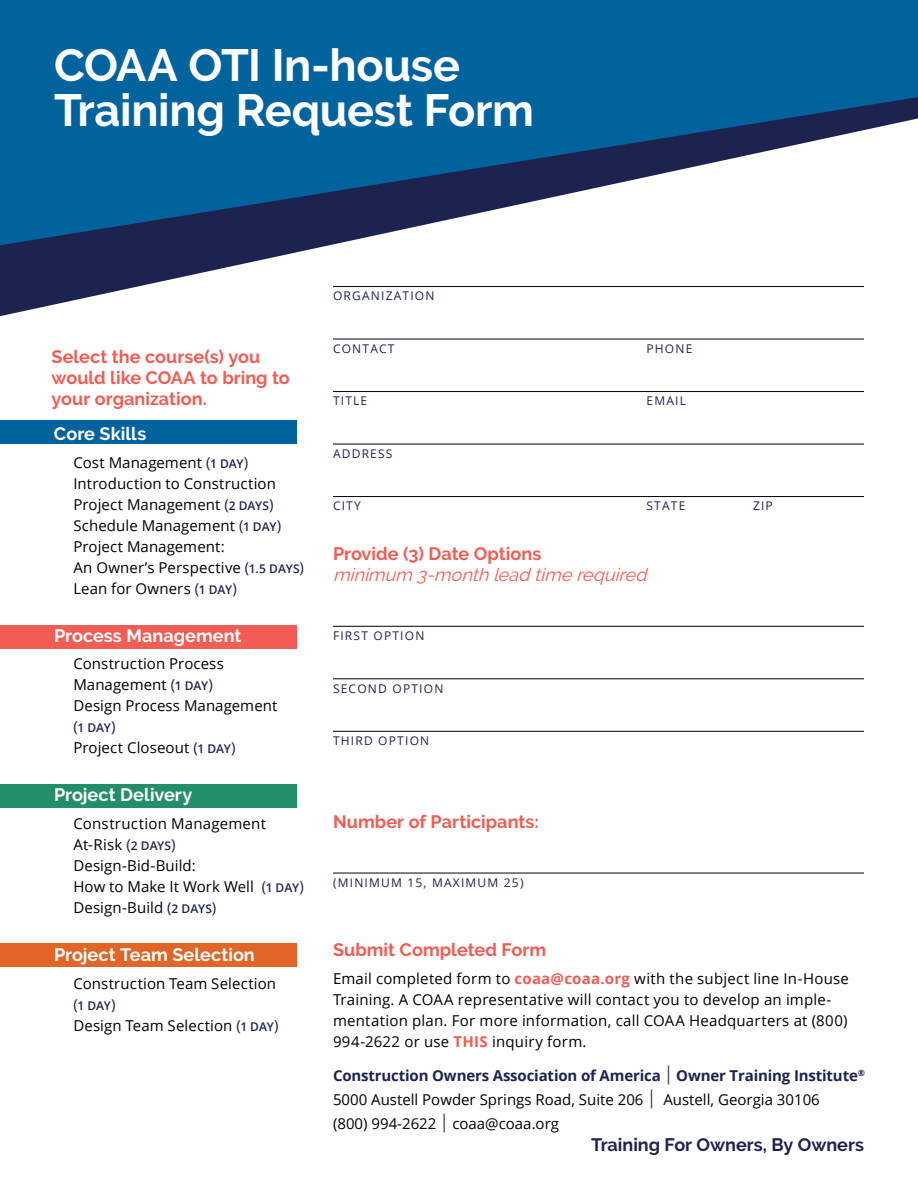
<style>
.page{position:relative;width:918px;height:1188px;background:#fff}
.page>*{position:absolute;margin:0;border:0;box-sizing:border-box;transform-origin:0 0}
.t1{font:700 45px/45px "Raleway";letter-spacing:-.01em;color:#fff}
.t2{font:700 18px/21px "Raleway";letter-spacing:.005em;color:#f15d55}
.t3{font:700 18px "Raleway";letter-spacing:.005em;color:#fff}
.t4{font:italic 18px "Raleway";color:#f15d55}
.t5{font:700 18px "Raleway";color:#1d234f}
.t6{font:15px/21px "Open Sans";letter-spacing:.01em;color:#000}
.t7{font:12px "Open Sans";letter-spacing:.1em;color:#1d234f}
.t8{font:600 12px "Open Sans";letter-spacing:-.015em;color:#1d234f}
.s1{color:#1d234f}
.s2{font-weight:600;font-size:12px;color:#1d234f}
.s3{font-weight:400;font-size:15px}
.s4{font-weight:700;color:#f15d55}
.s5{font-weight:700;color:#1d234f}
.s6{font-size:18.75px;color:#1d234f}
</style>
<div class="page">
<hr style="left:333px;top:339px;width:531px;height:1px;background:#000">
<hr style="left:333px;top:391px;width:531px;height:1px;background:#000">
<hr style="left:333px;top:444px;width:531px;height:1px;background:#000">
<hr style="left:333px;top:496px;width:531px;height:1px;background:#000">
<svg style="left:0;top:245px;width:864px;height:71px"></svg>
<svg style="left:0;top:0;width:918px;height:245px;fill:#00639d"></svg>
<hr style="left:333px;top:626px;width:531px;height:1px;background:#000">
<hr style="left:333px;top:678px;width:531px;height:1px;background:#000">
<hr style="left:333px;top:731px;width:531px;height:1px;background:#000">
<hr style="left:333px;top:873px;width:531px;height:1px;background:#000">
<div style="left:0;top:421px;width:296px;height:23px;background:#00639d"></div>
<div style="left:0;top:625px;width:296px;height:23px;background:#f15d55"></div>
<div style="left:0;top:784px;width:296px;height:23px;background:#238f67"></div>
<div style="left:0;top:944px;width:296px;height:23px;background:#e06527"></div>
<h1 class="t1" style="left:54px;top:43px;width:481px">COAA OTI In-house<br>Training Request Form</h1>
<p class="t2" style="left:52px;top:346px;width:240px">Select the course(s) you would like COAA to bring to your organization.</p>
<p class="t3" style="left:54px;top:423px;width:94px">Core Skills</p>
<p class="t6" style="left:73px;top:451px;width:232px">Cost Management <span class="s1">(</span><span class="s2">1 DAY</span><span class="s1">)<br></span>Introduction to Construction<br>Project Management <span class="s1">(</span><span class="s2">2 DAYS</span><span class="s1">)<br></span>Schedule Management <span class="s1">(</span><span class="s2">1 DAY</span><span class="s1">)<br></span>Project Management:<br>An Owner’s Perspective <span class="s1">(</span><span class="s2">1.5 DAYS</span><span class="s1">)<br></span>Lean for Owners <span class="s1">(</span><span class="s2">1 DAY</span><span class="s1">)</span></p>
<p class="t3" style="left:54px;top:625px;width:189px">Process Management</p>
<p class="t6" style="left:73px;top:653px;width:206px">Construction Process<br>Management <span class="s1">(</span><span class="s2">1 DAY</span><span class="s1">)<br></span>Design Process Management</p>
<p class="t8" style="left:73px;top:720px;width:44px"><span class="s3">(</span>1 DAY<span class="s3">)</span></p>
<p class="t6" style="left:73px;top:737px;width:164px">Project Closeout <span class="s1">(</span><span class="s2">1 DAY</span><span class="s1">)</span></p>
<p class="t3" style="left:54px;top:785px;width:140px">Project Delivery</p>
<p class="t6" style="left:73px;top:813px;width:232px">Construction Management<br>At-Risk <span class="s1">(</span><span class="s2">2 DAYS</span><span class="s1">)<br></span>Design-Bid-Build:<br>How to Make It Work Well <span class="s1">(</span><span class="s2">1 DAY</span><span class="s1">)<br></span>Design-Build <span class="s1">(</span><span class="s2">2 DAYS</span><span class="s1">)</span></p>
<p class="t3" style="left:54px;top:945px;width:202px">Project Team Selection</p>
<p class="t6" style="left:73px;top:973px;width:204px">Construction Team Selection</p>
<p class="t8" style="left:73px;top:997px;width:44px"><span class="s3">(</span>1 DAY<span class="s3">)</span></p>
<p class="t6" style="left:73px;top:1015px;width:207px">Design Team Selection <span class="s1">(</span><span class="s2">1 DAY</span><span class="s1">)</span></p>
<p class="t7" style="left:333px;top:288px;width:103px">ORGANIZATION</p>
<p class="t7" style="left:333px;top:340px;width:63px">CONTACT</p>
<p class="t7" style="left:646px;top:340px;width:47px">PHONE</p>
<p class="t7" style="left:333px;top:393px;width:36px">TITLE</p>
<p class="t7" style="left:646px;top:393px;width:41px">EMAIL</p>
<p class="t7" style="left:333px;top:445px;width:61px">ADDRESS</p>
<p class="t7" style="left:333px;top:498px;width:29px">CITY</p>
<p class="t7" style="left:646px;top:498px;width:40px">STATE</p>
<p class="t7" style="left:753px;top:498px;width:21px">ZIP</p>
<p class="t2" style="left:333px;top:543px;width:210px">Provide (3) Date Options</p>
<p class="t4" style="left:333px;top:564px;width:320px">minimum 3-month lead time required</p>
<p class="t7" style="left:333px;top:628px;width:93px">FIRST OPTION</p>
<p class="t7" style="left:333px;top:680px;width:112px">SECOND OPTION</p>
<p class="t7" style="left:333px;top:733px;width:98px">THIRD OPTION</p>
<p class="t2" style="left:333px;top:811px;width:207px">Number of Participants:</p>
<p class="t7" style="left:333px;top:874px;width:192px">(MINIMUM 15, MAXIMUM 25)</p>
<p class="t2" style="left:333px;top:939px;width:215px">Submit Completed Form</p>
<p class="t6" style="left:333px;top:967px;width:518px">Email completed form to <span class="s4">coaa@coaa.org</span> with the subject line In-House Training. A COAA representative will contact you to develop an imple&shy;mentation plan. For more information, call COAA Headquarters at (800)<br>994-2622 or use <span class="s4">THIS</span> inquiry form.</p>
<p class="t6" style="left:333px;top:1063px;width:534px;line-height:24px"><span class="s5">Construction Owners Association of America</span> <span class="s6">|</span> <span class="s5">Owner Training Institute</span><sup>®<br></sup>5000 Austell Powder Springs Road, Suite 206 <span class="s6">|</span> Austell, Georgia 30106<br>(800) 994-2622 <span class="s6">|</span> coaa@coaa.org</p>
<p class="t5" style="left:591px;top:1134px;width:274px">Training For Owners, By Owners</p>
</div>
